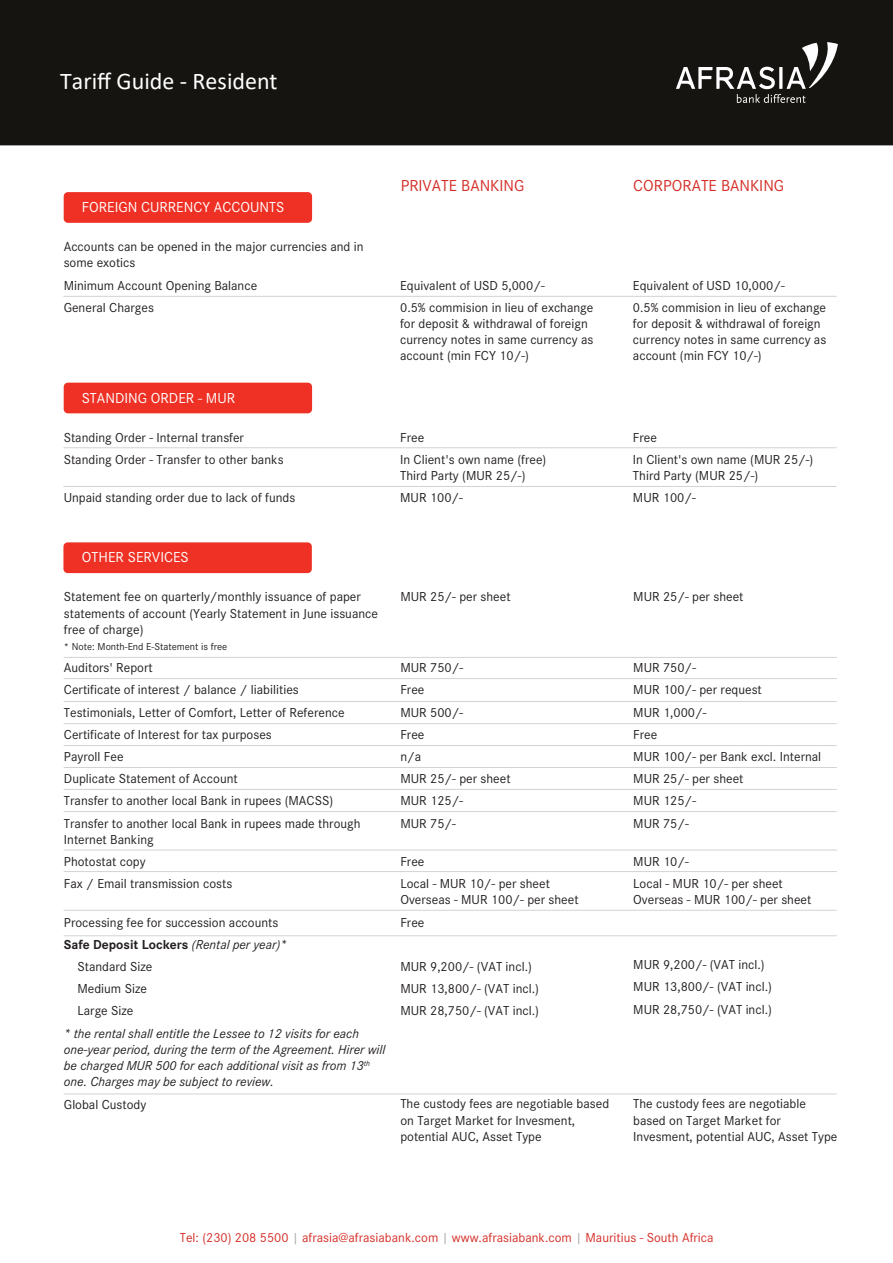
<style>
.page{position:relative;width:893px;height:1263px;background:#fff}
.page>*{position:absolute;margin:0;border:0;box-sizing:border-box;transform-origin:0 0}
.t1{font:24px "Calibri";color:#fff}
.t2{font:16.5px "Corporate S";color:#d42e27}
.t3{font:15px "Corporate S";color:#fff}
.t4{font:13.5px/22.2px "Corporate S";color:#231f20}
.t5{font:italic 13.5px/16.2px "Corporate S";color:#231f20}
.t6{font:13.5px "Corporate S";color:#d42e27}
.t7{font:700 13.5px "Corporate S";color:#231f20}
.t8{font:10.5px "Corporate S";color:#231f20}
.s1{font-weight:400;font-style:italic}
.s2{color:#a6a8ab}
</style>
<div class="page">
<div style="left:0;top:0;width:893px;height:145px;background:#151410"></div>
<svg style="left:676px;top:42px;width:162px;height:61px;background:#3e3d3a"></svg>
<hr style="left:64px;top:447px;width:772px;height:1px;background:#d1d3d4">
<hr style="left:64px;top:486px;width:772px;height:1px;background:#d1d3d4">
<hr style="left:64px;top:657px;width:773px;height:1px;background:#d1d3d4">
<hr style="left:64px;top:678px;width:773px;height:1px;background:#d1d3d4">
<hr style="left:64px;top:701px;width:773px;height:1px;background:#d1d3d4">
<hr style="left:64px;top:723px;width:773px;height:1px;background:#d1d3d4">
<hr style="left:64px;top:745px;width:773px;height:1px;background:#d1d3d4">
<hr style="left:64px;top:767px;width:773px;height:1px;background:#d1d3d4">
<hr style="left:64px;top:789px;width:773px;height:1px;background:#d1d3d4">
<hr style="left:64px;top:811px;width:773px;height:1px;background:#d1d3d4">
<hr style="left:64px;top:850px;width:773px;height:1px;background:#d1d3d4">
<hr style="left:64px;top:910px;width:773px;height:1px;background:#d1d3d4">
<hr style="left:64px;top:935px;width:773px;height:1px;background:#d1d3d4">
<hr style="left:64px;top:871px;width:773px;height:1px;background:#d1d3d4">
<hr style="left:64px;top:1093px;width:773px;height:1px;background:#d1d3d4">
<div style="left:64px;top:383px;width:248px;height:30px;background:#ee3124;border-radius:4px"></div>
<div style="left:63px;top:542px;width:249px;height:31px;background:#ee3124;border-radius:4px"></div>
<hr style="left:64px;top:296px;width:772px;height:1px;background:#d1d3d4">
<div style="left:64px;top:192px;width:248px;height:31px;background:#ee3124;border-radius:4px"></div>
<h1 class="t1" style="left:60px;top:65px;width:219px">Tariff Guide - Resident</h1>
<p class="t3" style="left:82px;top:199px;width:204px">FOREIGN CURRENCY ACCOUNTS</p>
<p class="t2" style="left:401px;top:177px;width:125px">PRIVATE BANKING</p>
<p class="t2" style="left:633px;top:177px;width:152px">CORPORATE BANKING</p>
<p class="t4" style="left:64px;top:239px;width:301px;line-height:16.2px">Accounts can be opened in the major currencies and in some exotics</p>
<p class="t4" style="left:64px;top:274px;width:195px">Minimum Account Opening Balance<br>General Charges</p>
<p class="t4" style="left:400px;top:274px;width:195px">Equivalent of USD 5,000/-<br>0.5% commision in lieu of exchange</p>
<p class="t4" style="left:400px;top:315px;width:195px;line-height:16.2px">for deposit &amp; withdrawal of foreign currency notes in same currency as account (min FCY 10/-)</p>
<p class="t3" style="left:82px;top:389px;width:155px">STANDING ORDER - MUR</p>
<p class="t4" style="left:64px;top:426px;width:221px">Standing Order - Internal transfer<br>Standing Order - Transfer to other banks</p>
<p class="t4" style="left:64px;top:487px;width:233px">Unpaid standing order due to lack of funds</p>
<p class="t4" style="left:400px;top:426px;width:148px">Free<br>In Client's own name (free)</p>
<p class="t4" style="left:400px;top:465px;width:127px">Third Party (MUR 25/-)<br>MUR 100/-</p>
<p class="t3" style="left:82px;top:549px;width:108px">OTHER SERVICES</p>
<p class="t4" style="left:64px;top:589px;width:316px;line-height:16.2px">Statement fee on quarterly/monthly issuance of paper statements of account (Yearly Statement in June issuance free of charge)</p>
<p class="t8" style="left:64px;top:641px;width:165px">* Note: Month-End E-Statement is free</p>
<p class="t4" style="left:64px;top:657px;width:298px">Auditors' Report<br>Certificate of interest / balance / liabilities Testimonials, Letter of Comfort, Letter of Reference Certificate of Interest for tax purposes<br>Payroll Fee<br>Duplicate Statement of Account<br>Transfer to another local Bank in rupees (MACSS)<br>Transfer to another local Bank in rupees made through</p>
<p class="t4" style="left:64px;top:828px;width:170px">Internet Banking<br>Photostat copy<br>Fax / Email transmission costs</p>
<p class="t4" style="left:64px;top:911px;width:216px">Processing fee for succession accounts</p>
<p class="t7" style="left:64px;top:936px;width:225px">Safe Deposit Lockers <span class="s1">(Rental per year)*</span></p>
<p class="t4" style="left:77px;top:955px;width:77px">Standard Size</p>
<p class="t4" style="left:77px;top:978px;width:71px">Medium Size</p>
<p class="t4" style="left:77px;top:1000px;width:58px">Large Size</p>
<p class="t5" style="left:64px;top:1025px;width:323px">* the rental shall entitle the Lessee to 12 visits for each one-year period, during the term of the Agreement. Hirer will be charged MUR 500 for each additional visit as from 13<sup>th </sup>one. Charges may be subject to review.</p>
<p class="t4" style="left:64px;top:1093px;width:84px">Global Custody</p>
<p class="t4" style="left:400px;top:586px;width:112px">MUR 25/- per sheet</p>
<p class="t4" style="left:400px;top:657px;width:112px">MUR 750/-<br>Free<br>MUR 500/-<br>Free<br>n/a<br>MUR 25/- per sheet<br>MUR 125/-<br>MUR 75/-</p>
<p class="t4" style="left:400px;top:850px;width:151px">Free<br>Local - MUR 10/- per sheet</p>
<p class="t4" style="left:400px;top:889px;width:180px">Overseas - MUR 100/- per sheet<br>Free</p>
<p class="t4" style="left:400px;top:955px;width:140px">MUR 9,200/- (VAT incl.)<br>MUR 13,800/- (VAT incl.)<br>MUR 28,750/- (VAT incl.)</p>
<p class="t4" style="left:400px;top:1096px;width:210px;line-height:16.2px">The custody fees are negotiable based on Target Market for Invesment, potential AUC, Asset Type</p>
<p class="t4" style="left:633px;top:274px;width:195px">Equivalent of USD 10,000/-<br>0.5% commision in lieu of exchange</p>
<p class="t4" style="left:633px;top:315px;width:195px;line-height:16.2px">for deposit &amp; withdrawal of foreign currency notes in same currency as account (min FCY 10/-)</p>
<p class="t4" style="left:633px;top:426px;width:182px">Free<br>In Client's own name (MUR 25/-)</p>
<p class="t4" style="left:633px;top:465px;width:127px">Third Party (MUR 25/-)<br>MUR 100/-</p>
<p class="t4" style="left:633px;top:586px;width:112px">MUR 25/- per sheet</p>
<p class="t4" style="left:633px;top:657px;width:190px">MUR 750/-<br>MUR 100/- per request<br>MUR 1,000/-<br>Free<br>MUR 100/- per Bank excl. Internal<br>MUR 25/- per sheet<br>MUR 125/-<br>MUR 75/-</p>
<p class="t4" style="left:633px;top:850px;width:151px">MUR 10/-<br>Local - MUR 10/- per sheet</p>
<p class="t4" style="left:633px;top:889px;width:180px">Overseas - MUR 100/- per sheet</p>
<p class="t4" style="left:633px;top:954px;width:140px">MUR 9,200/- (VAT incl.)<br>MUR 13,800/- (VAT incl.)<br>MUR 28,750/- (VAT incl.)</p>
<p class="t4" style="left:633px;top:1096px;width:206px;line-height:16.2px">The custody fees are negotiable based on Target Market for<br>Invesment, potential AUC, Asset Type</p>
<p class="t6" style="left:180px;top:1230px;width:535px">Tel: (230) 208 5500 <span class="s2">|</span> afrasia@afrasiabank.com <span class="s2">|</span> www.afrasiabank.com <span class="s2">|</span> Mauritius - South Africa</p>
</div>
